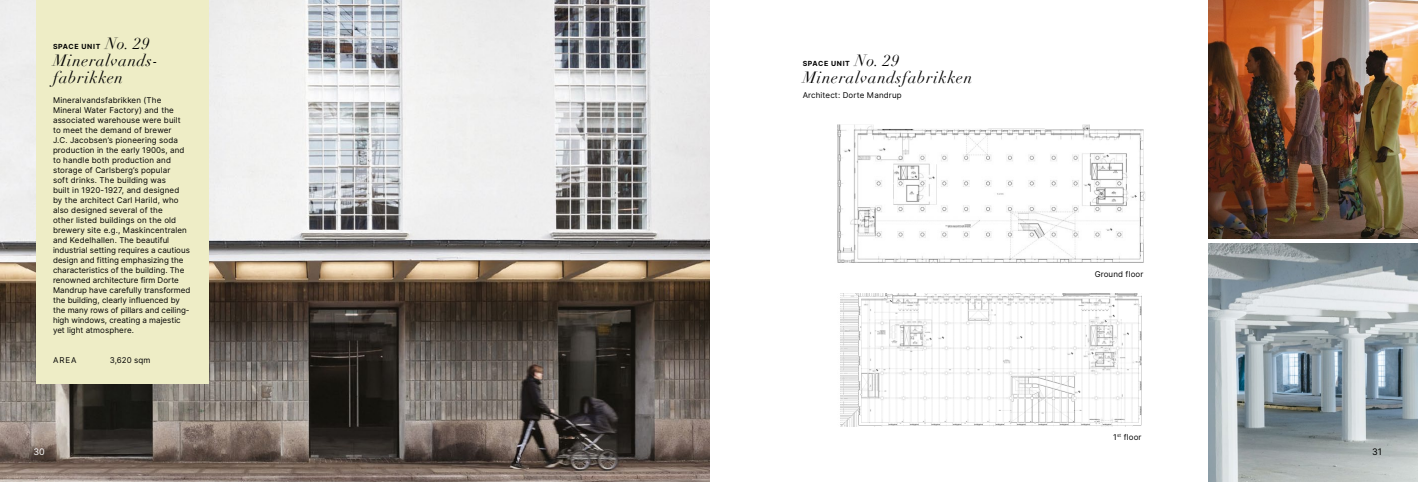
<style>
.page{position:relative;width:1418px;height:482px;background:#fff}
.page>*{position:absolute;margin:0;border:0;box-sizing:border-box;transform-origin:0 0}
.t1{font:italic 16px/17px "Didot";letter-spacing:.04em;color:#000}
.t2{font:9px "Inter";color:#fff}
.t3{font:9px "Inter";color:#000}
.t4{font:8px/10px "Inter";letter-spacing:.015em;color:#000}
.t5{font:700 7px "Inter";letter-spacing:.09em;color:#000}
</style>
<div class="page">
<img style="left:0;top:0;width:709px;height:482px">
<img style="left:1208px;top:0;width:209px;height:238px">
<img style="left:1208px;top:244px;width:209px;height:238px">
<div style="left:36px;top:0;width:173px;height:383px;background:#eeedc6"></div>
<img style="left:837px;top:124px;width:308px;height:139px">
<img style="left:840px;top:293px;width:301px;height:134px">
<h1 class="t1" style="left:53px;top:35px;width:107px;text-indent:52px">No. 29<br>Mineralvands&shy;fabrikken</h1>
<p class="t4" style="left:53px;top:95px;width:139px">Mineralvandsfabrikken (The<br>Mineral Water Factory) and the associated warehouse were built to meet the demand of brewer<br>J.C. Jacobsen’s pioneering soda production in the early 1900s, and to handle both production and storage of Carlsberg’s popular<br>soft drinks. The building was<br>built in 1920-1927, and designed by the architect Carl Harild, who also designed several of the<br>other listed buildings on the old brewery site e.g., Maskincentralen and Kedelhallen. The beautiful industrial setting requires a cautious design and fitting emphasizing the characteristics of the building. The renowned architecture firm Dorte<br>Mandrup have carefully transformed the building, clearly influenced by the many rows of pillars and ceiling&shy;high windows, creating a majestic yet light atmosphere.</p>
<p class="t4" style="left:53px;top:355px;width:25px">AREA</p>
<p class="t4" style="left:110px;top:355px;width:42px">3,620 sqm</p>
<p class="t5" style="left:53px;top:41px;width:49px">SPACE UNIT</p>
<h1 class="t1" style="left:802px;top:52px;width:171px;text-indent:52px">No. 29<br>Mineralvandsfabrikken</h1>
<p class="t5" style="left:802px;top:58px;width:49px">SPACE UNIT</p>
<p class="t4" style="left:802px;top:90px;width:100px">Architect: Dorte Mandrup</p>
<p class="t4" style="left:1094px;top:269px;width:50px">Ground floor</p>
<p class="t4" style="left:1113px;top:431px;width:30px">1<sup>st</sup> floor</p>
<p class="t2" style="left:34px;top:445px;width:13px">30</p>
<p class="t3" style="left:1371px;top:445px;width:11px">31</p>
</div>
